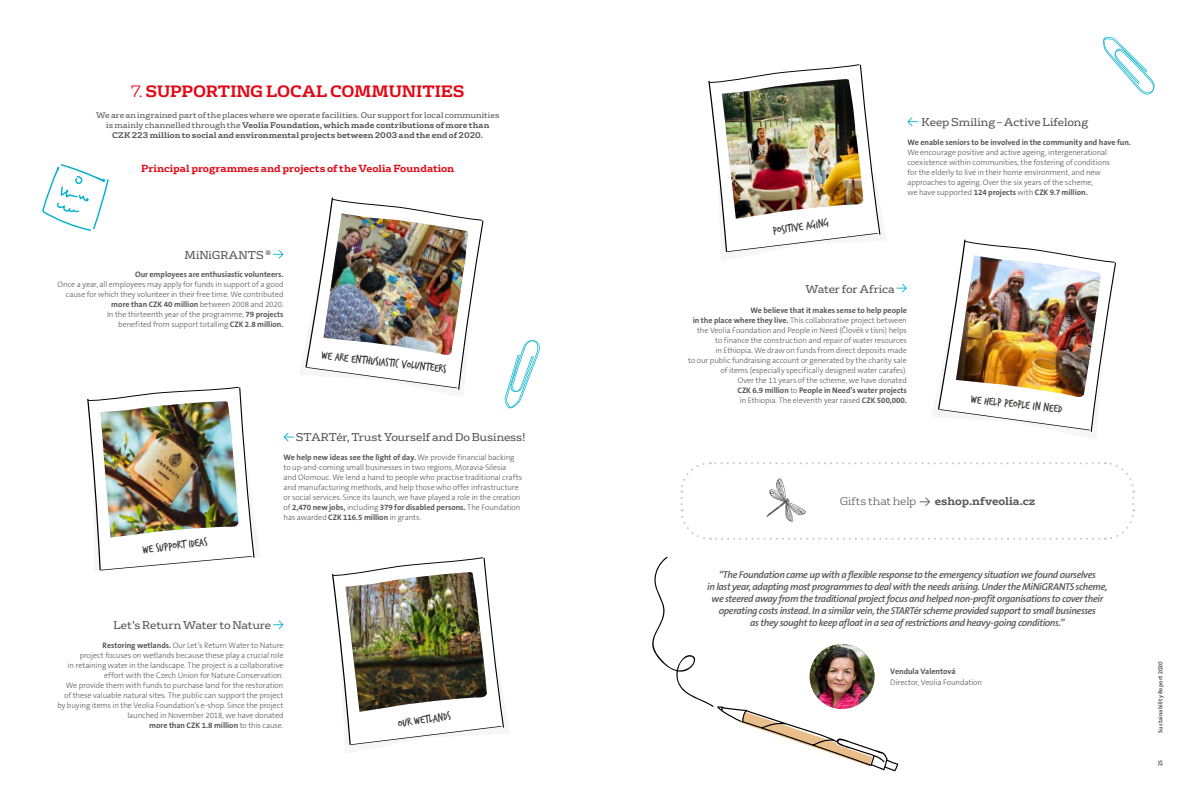
<style>
.page{position:relative;width:1191px;height:794px;background:#fff}
.page>*{position:absolute;margin:0;border:0;box-sizing:border-box;transform-origin:0 0}
.t1{font:700 16px "FS Rufus";letter-spacing:-.005em;color:#e30613}
.t2{font:12px "Trash Hand";color:#3c3c3b}
.t3{font:11px "FS Rufus";letter-spacing:-.005em;color:#575756}
.t4{font:700 11px "FS Rufus";letter-spacing:-.005em;color:#575756}
.t5{font:10px/12px "The Sans Veolia W6 Se Bld It";letter-spacing:-.035em;color:#575756;text-align:center}
.t6{font:700 10px "FS Rufus";color:#e30613}
.t7{font:8px/10px "The Sans Veolia W3 Lig";letter-spacing:-.01em;color:#575756;text-align:right}
.t8{font:8px "The Sans Veolia W7 Bld";letter-spacing:-.005em;color:#575756}
.t9{font:700 8px/10px "FS Rufus";letter-spacing:.005em;color:#575756;text-align:center}
.t10{font:6px "The Sans Veolia W7 Bld";letter-spacing:.015em;color:#575756}
.s1{font-weight:300}
.s2{font-weight:400}
.s3{font-family:"The Sans Veolia W3 Lig"}
.s4{font-family:"The Sans Veolia W7 Bld"}
.s5{font-family:"The Sans Veolia W5 Pla";font-weight:400}
</style>
<div class="page">
<svg style="left:283px;top:433px;width:11px;height:8px"></svg>
<svg style="left:273px;top:250px;width:10px;height:9px"></svg>
<svg style="left:907px;top:117px;width:11px;height:9px"></svg>
<svg style="left:273px;top:620px;width:10px;height:9px"></svg>
<svg style="left:896px;top:284px;width:11px;height:8px"></svg>
<svg style="left:42px;top:164px;width:67px;height:67px"></svg>
<svg style="left:1103px;top:37px;width:51px;height:58px"></svg>
<img style="left:708px;top:64px;width:173px;height:188px">
<img style="left:332px;top:557px;width:173px;height:189px">
<img style="left:305px;top:197px;width:179px;height:193px">
<img style="left:937px;top:239px;width:179px;height:193px">
<img style="left:87px;top:386px;width:168px;height:185px">
<svg style="left:652px;top:556px;width:246px;height:215px"></svg>
<svg style="left:504px;top:340px;width:36px;height:68px"></svg>
<svg style="left:680px;top:462px;width:455px;height:78px"></svg>
<img style="left:809px;top:644px;width:65px;height:65px;border-radius:32px">
<h1 class="t1" style="left:131px;top:77px;width:335px"><span class="s1">7.</span> SUPPORTING LOCAL COMMUNITIES</h1>
<p class="t9" style="left:96px;top:110px;width:405px"><span class="s2">We are an ingrained part of the places where we operate facilities. Our support for local communities is mainly channelled through the</span> Veolia Foundation, which made contributions of more than<br>CZK 223 million to social and environmental projects between 2003 and the end of 2020.</p>
<p class="t6" style="left:141px;top:159px;width:315px">Principal programmes and projects of the Veolia Foundation</p>
<h3 class="t3" style="left:185px;top:246px;width:88px">MiNiGRANTS <sup>®</sup></h3>
<p class="t8" style="left:135px;top:269px;width:150px">Our employees are enthusiastic volunteers.</p>
<p class="t7" style="left:58px;top:279px;width:227px">Once a year, all employees may apply for funds in support of a good cause for which they volunteer in their free time. We contributed</p>
<p class="t8" style="left:111px;top:299px;width:174px">more than CZK 40 million <span class="s3">between 2008 and 2020.</span></p>
<p class="t7" style="left:107px;top:309px;width:178px">In the thirteenth year of the programme, <span class="s4">79 projects </span>benefited from support totalling <span class="s4">CZK 2.8 million.</span></p>
<h2 class="t2" style="left:322px;top:349px;width:127px;rotate:6deg">WE ARE ENTHUSIASTIC VOLUNTEERS</h2>
<h2 class="t2" style="left:142px;top:543px;width:66px;rotate:-7deg">WE SUPPORT IDEAS</h2>
<h3 class="t3" style="left:296px;top:428px;width:232px">STARTér, Trust Yourself and Do Business!</h3>
<p class="t8" style="left:283px;top:452px;width:232px">We help new ideas see the light of day. <span class="s3">We provide financial backing</span></p>
<p class="t7" style="left:283px;top:462px;width:240px;text-align:left">to up-and-coming small businesses in two regions, Moravia-Silesia<br>and Olomouc. We lend a hand to people who practise traditional crafts and manufacturing methods, and help those who offer infrastructure or social services. Since its launch, we have played a role in the creation</p>
<p class="t8" style="left:283px;top:502px;width:238px"><span class="s3">of</span> 2,470 new jobs, <span class="s3">including</span> 379 for disabled persons. <span class="s3">The Foundation</span></p>
<p class="t7" style="left:283px;top:512px;width:139px">has awarded <span class="s4">CZK 116.5 million</span> in grants.</p>
<h3 class="t3" style="left:113px;top:616px;width:159px">Let’s Return Water to Nature</h3>
<p class="t7" style="left:57px;top:640px;width:228px"><span class="s4">Restoring wetlands.</span> Our Let’s Return Water to Nature<br>project focuses on wetlands because these play a crucial role<br>in retaining water in the landscape. The project is a collaborative effort with the Czech Union for Nature Conservation.<br>We provide them with funds to purchase land for the restoration of these valuable natural sites. The public can support the project by buying items in the Veolia Foundation’s e-shop. Since the project launched in November 2018, we have donated</p>
<p class="t8" style="left:149px;top:720px;width:136px">more than CZK 1.8 million <span class="s3">to this cause.</span></p>
<h2 class="t2" style="left:397px;top:717px;width:55px;rotate:-8deg">OUR WETLANDS</h2>
<h2 class="t2" style="left:772px;top:225px;width:58px;rotate:-8deg">POSITIVE AGING</h2>
<h3 class="t3" style="left:921px;top:113px;width:168px">Keep Smiling – Active Lifelong</h3>
<p class="t8" style="left:907px;top:137px;width:225px">We enable seniors to be involved in the community and have fun.</p>
<p class="t7" style="left:907px;top:147px;width:204px;text-align:left">We encourage positive and active ageing, intergenerational coexistence within communities, the fostering of conditions for the elderly to live in their home environment, and new approaches to ageing. Over the six years of the scheme,</p>
<p class="t8" style="left:907px;top:187px;width:182px"><span class="s3">we have supported</span> 124 projects <span class="s3">with</span> CZK 9.7 million.</p>
<h3 class="t3" style="left:805px;top:279px;width:91px">Water for Africa</h3>
<p class="t8" style="left:750px;top:305px;width:158px">We believe that it makes sense to help people</p>
<p class="t7" style="left:688px;top:315px;width:220px"><span class="s4">in the place where they live.</span> This collaborative project between the Veolia Foundation and People in Need (Člověk v tísni) helps to finance the construction and repair of water resources<br>in Ethiopia. We draw on funds from direct deposits made<br>to our public fundraising account or generated by the charity sale of items (especially specifically designed water carafes).<br>Over the 11 years of the scheme, we have donated</p>
<p class="t8" style="left:737px;top:385px;width:171px">CZK 6.9 million <span class="s3">to</span> People in Need’s water projects</p>
<p class="t7" style="left:740px;top:395px;width:169px">in Ethiopia. The eleventh year raised <span class="s4">CZK 500,000.</span></p>
<h2 class="t2" style="left:971px;top:393px;width:93px;rotate:6deg">WE HELP PEOPLE IN NEED</h2>
<h3 class="t4" style="left:839px;top:491px;width:197px"><span class="s1">Gifts that help</span> <span class="s5">→</span> eshop.nfveolia.cz</h3>
<p class="t5" style="left:707px;top:569px;width:402px">“The Foundation came up with a flexible response to the emergency situation we found ourselves<br>in last year, adapting most programmes to deal with the needs arising. Under the MiNiGRANTS scheme, we steered away from the traditional project focus and helped non-profit organisations to cover their operating costs instead. In a similar vein, the STARTér scheme provided support to small businesses<br>as they sought to keep afloat in a sea of restrictions and heavy-going conditions.”</p>
<p class="t8" style="left:890px;top:666px;width:67px">Vendula Valentová</p>
<p class="t7" style="left:890px;top:677px;width:93px">Director, Veolia Foundation</p>
<p class="t10" style="left:1156px;top:732px;width:73px;rotate:-90deg">Sustainability Report 2020</p>
<p class="t10" style="left:1156px;top:765px;width:7px;rotate:-90deg">25</p>
</div>
